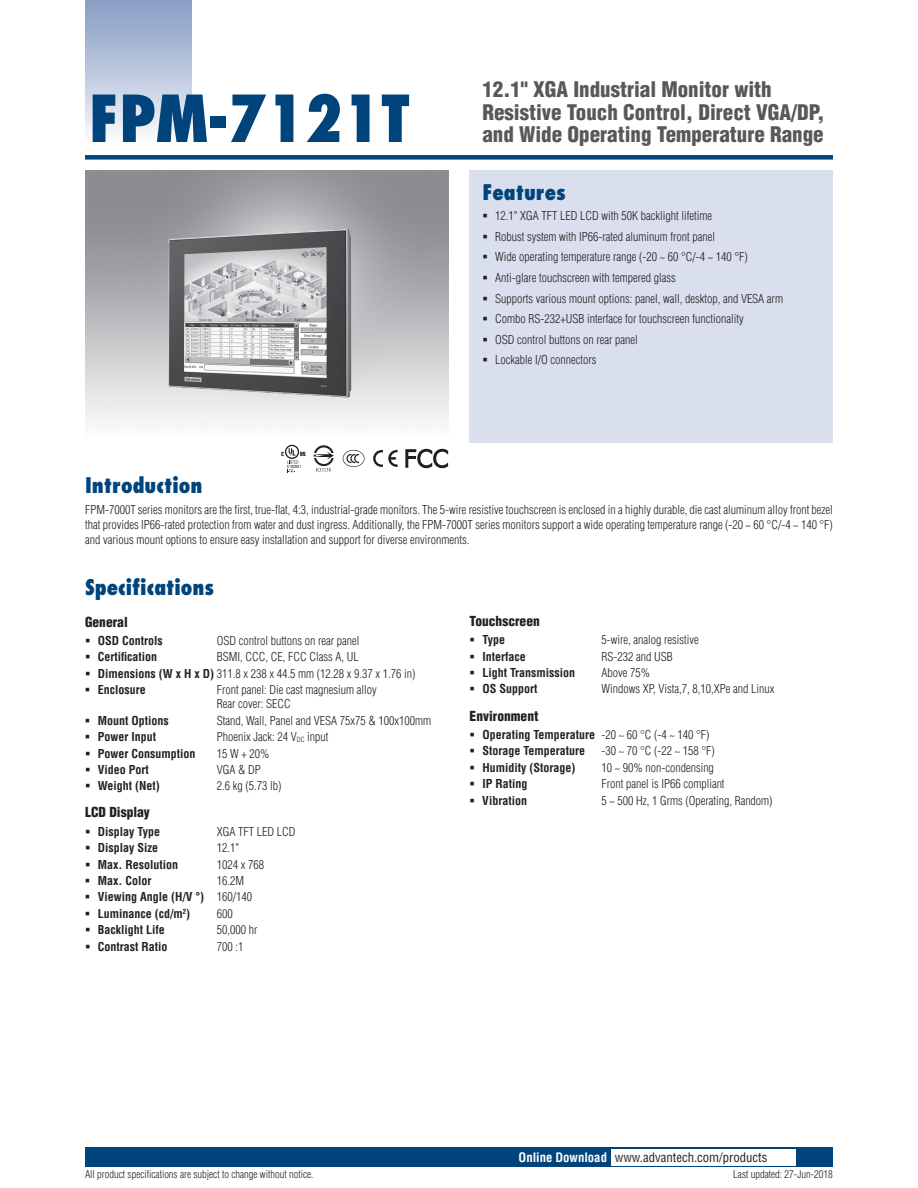
<style>
.page{position:relative;width:918px;height:1188px;background:#fff}
.page>*{position:absolute;margin:0;border:0;box-sizing:border-box;transform-origin:0 0}
.t1{font:800 condensed 63px "Futura";color:#00447b}
.t2{font:900 condensed 21px/22.5px "Helvetica";color:#57585a}
.t3{font:800 condensed 21px "Futura";color:#00447b}
.t4{font:900 condensed 13.5px "Helvetica";color:#231f20}
.t5{font:condensed 12.75px "Helvetica";color:#231f20}
.t6{font:300 condensed 12px/20.7px "Helvetica";color:#231f20}
.t7{font:700 condensed 12px/16.4px "Helvetica";color:#231f20}
.t8{font:300 condensed 10.5px "Helvetica";color:#231f20}
.s1{font-weight:300}
.s2{font-weight:700}
.s3{font-weight:700;color:#fff}
</style>
<div class="page">
<div style="left:85px;top:155px;width:748px;height:5px;background:#00447b"></div>
<div style="left:85px;top:1147px;width:748px;height:20px;background:#00447b"></div>
<div style="left:611px;top:1149px;width:184px;height:16px;background:#fff"></div>
<div style="left:470px;top:170px;width:363px;height:272px;background:#d9dfec"></div>
<div style="left:85px;top:0;width:106px;height:143px;background:linear-gradient(to bottom,#849bc1,#f9fafc)"></div>
<img style="left:115px;top:191px;width:307px;height:230px">
<svg style="left:343px;top:450px;width:22px;height:17px"></svg>
<svg style="left:373px;top:450px;width:25px;height:17px"></svg>
<svg style="left:314px;top:445px;width:20px;height:27px"></svg>
<svg style="left:281px;top:445px;width:25px;height:28px"></svg>
<svg style="left:405px;top:448px;width:43px;height:21px"></svg>
<h1 class="t1" style="left:89px;top:78px;width:323px">FPM-7121T</h1>
<h2 class="t2" style="left:482px;top:78px;width:344px">12.1" XGA Industrial Monitor with<br>Resistive Touch Control, Direct VGA/DP, and Wide Operating Temperature Range</h2>
<h2 class="t3" style="left:482px;top:178px;width:85px">Features</h2>
<p class="t6" style="left:495px;top:205px;width:289px">12.1" XGA TFT LED LCD with 50K backlight lifetime<br>Robust system with IP66-rated aluminum front panel<br>Wide operating temperature range (-20 ~ 60 °C/-4 ~ 140 °F)<br>Anti-glare touchscreen with tempered glass<br>Supports various mount options: panel, wall, desktop, and VESA arm Combo RS-232+USB interface for touchscreen functionality<br>OSD control buttons on rear panel<br>Lockable I/O connectors</p>
<h2 class="t3" style="left:85px;top:472px;width:119px">Introduction</h2>
<p class="t6" style="left:85px;top:503px;width:749px;line-height:15px;text-align:justify">FPM-7000T series monitors are the first, true-flat, 4:3, industrial-grade monitors. The 5-wire resistive touchscreen is enclosed in a highly durable, die cast aluminum alloy front bezel that provides IP66-rated protection from water and dust ingress. Additionally, the FPM-7000T series monitors support a wide operating temperature range (-20 ~ 60 °C/-4 ~ 140 °F) and various mount options to ensure easy installation and support for diverse environments.</p>
<h2 class="t3" style="left:85px;top:574px;width:131px">Specifications</h2>
<p class="t4" style="left:85px;top:613px;width:44px">General</p>
<p class="t7" style="left:98px;top:632px;width:67px">OSD Controls</p>
<p class="t6" style="left:217px;top:630px;width:144px">OSD control buttons on rear panel</p>
<p class="t7" style="left:98px;top:649px;width:61px">Certification</p>
<p class="t4" style="left:470px;top:612px;width:72px">Touchscreen</p>
<p class="t7" style="left:482px;top:632px;width:24px">Type</p>
<p class="t6" style="left:601px;top:630px;width:99px">5-wire, analog resistive</p>
<p class="t7" style="left:482px;top:648px;width:45px">Interface</p>
<p class="t6" style="left:601px;top:646px;width:73px">RS-232 and USB</p>
<p class="t7" style="left:482px;top:664px;width:94px">Light Transmission</p>
<p class="t6" style="left:601px;top:662px;width:50px">Above 75%</p>
<p class="t7" style="left:482px;top:681px;width:57px">OS Support</p>
<p class="t6" style="left:601px;top:679px;width:175px">Windows XP, Vista,7, 8,10,XPe and Linux</p>
<p class="t4" style="left:470px;top:707px;width:70px">Environment</p>
<p class="t7" style="left:482px;top:726px;width:229px">Operating Temperature <span class="s1">-20 ~ 60 °C (-4 ~ 140 °F)<br></span>Storage Temperature</p>
<p class="t6" style="left:98px;top:649px;width:319px;line-height:16.4px;text-indent:119px">BSMI, CCC, CE, FCC Class A, UL<br><span class="s2">Dimensions (W x H x D)</span> 311.8 x 238 x 44.5 mm (12.28 x 9.37 x 1.76 in)<br><span class="s2">Enclosure</span></p>
<p class="t6" style="left:217px;top:683px;width:161px;line-height:14.2px">Front panel: Die cast magnesium alloy<br>Rear cover: SECC</p>
<p class="t7" style="left:98px;top:712px;width:73px">Mount Options</p>
<p class="t6" style="left:217px;top:710px;width:216px">Stand, Wall, Panel and VESA 75x75 &amp; 100x100mm</p>
<p class="t7" style="left:98px;top:729px;width:60px">Power Input</p>
<p class="t6" style="left:217px;top:726px;width:113px">Phoenix Jack: 24 V<sub>DC</sub> input</p>
<p class="t7" style="left:98px;top:745px;width:99px">Power Consumption</p>
<p class="t6" style="left:217px;top:743px;width:54px">15 W + 20%</p>
<p class="t7" style="left:98px;top:761px;width:53px">Video Port</p>
<p class="t6" style="left:217px;top:759px;width:46px">VGA &amp; DP</p>
<p class="t7" style="left:98px;top:778px;width:64px">Weight (Net)</p>
<p class="t6" style="left:217px;top:776px;width:66px">2.6 kg (5.73 lb)</p>
<p class="t4" style="left:85px;top:804px;width:66px">LCD Display</p>
<p class="t7" style="left:98px;top:823px;width:64px">Display Type</p>
<p class="t6" style="left:217px;top:821px;width:80px">XGA TFT LED LCD</p>
<p class="t7" style="left:98px;top:840px;width:62px">Display Size</p>
<p class="t6" style="left:217px;top:838px;width:24px">12.1"</p>
<p class="t7" style="left:98px;top:856px;width:82px">Max. Resolution</p>
<p class="t6" style="left:217px;top:854px;width:49px">1024 x 768</p>
<p class="t7" style="left:98px;top:872px;width:55px">Max. Color</p>
<p class="t6" style="left:601px;top:741px;width:115px">-30 ~ 70 °C (-22 ~ 158 °F)</p>
<p class="t7" style="left:482px;top:759px;width:94px">Humidity (Storage)</p>
<p class="t6" style="left:601px;top:757px;width:114px">10 ~ 90% non-condensing</p>
<p class="t7" style="left:482px;top:776px;width:47px">IP Rating</p>
<p class="t6" style="left:601px;top:773px;width:125px">Front panel is IP66 compliant</p>
<p class="t7" style="left:482px;top:792px;width:46px">Vibration</p>
<p class="t6" style="left:601px;top:790px;width:173px">5 ~ 500 Hz, 1 Grms (Operating, Random)</p>
<p class="t7" style="left:98px;top:872px;width:156px;text-indent:119px"><span class="s1">16.2M<br></span>Viewing Angle (H/V °) <span class="s1">160/140<br></span>Luminance (cd/m<sup>2</sup>)</p>
<p class="t6" style="left:217px;top:903px;width:17px">600</p>
<p class="t7" style="left:98px;top:922px;width:69px">Backlight Life</p>
<p class="t6" style="left:217px;top:919px;width:42px">50,000 hr</p>
<p class="t7" style="left:98px;top:938px;width:71px">Contrast Ratio</p>
<p class="t6" style="left:217px;top:936px;width:28px">700 :1</p>
<p class="t5" style="left:519px;top:1150px;width:250px"><span class="s3">Online Download</span> www.advantech.com/products</p>
<p class="t8" style="left:85px;top:1168px;width:230px">All product specifications are subject to change without notice.</p>
<p class="t8" style="left:733px;top:1168px;width:101px">Last updated: 27-Jun-2018</p>
</div>
